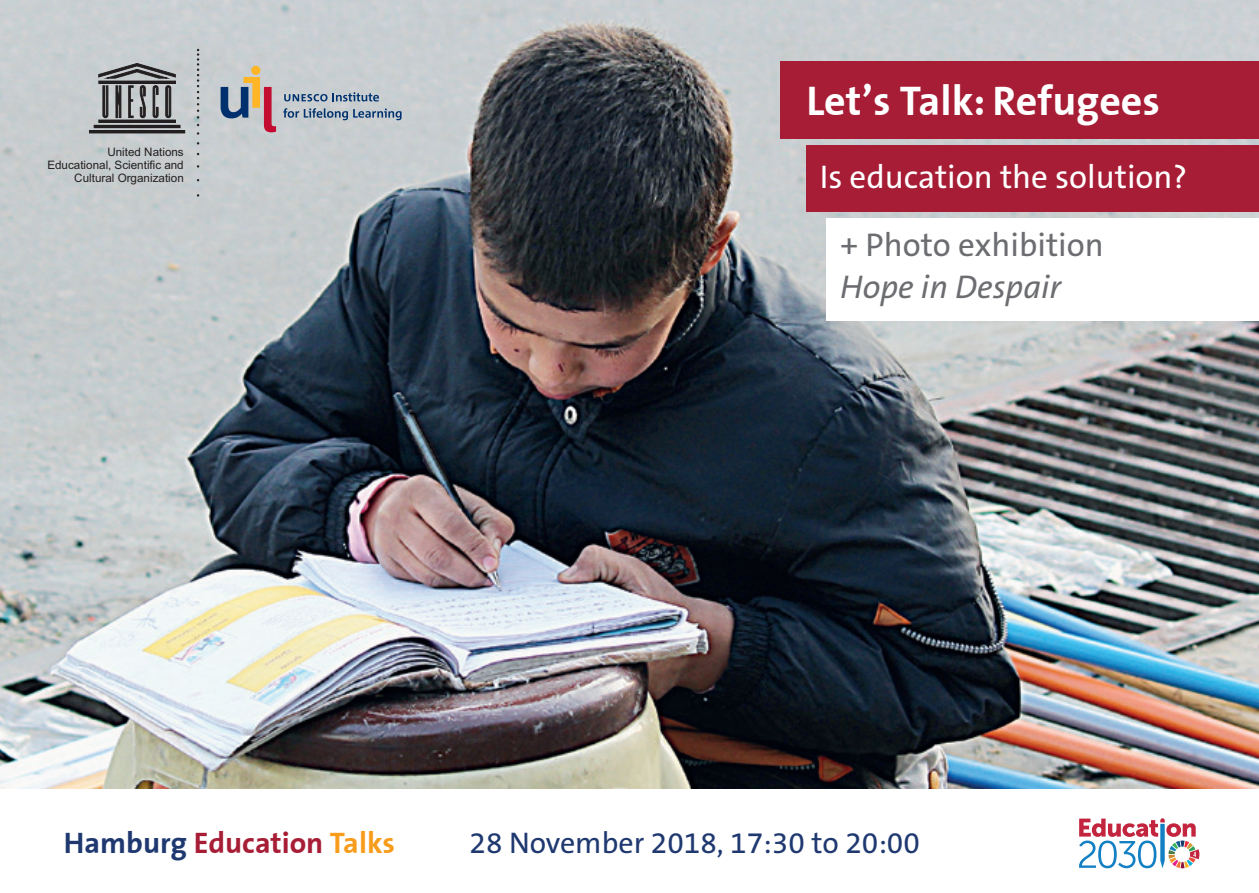
<style>
.page{position:relative;width:1259px;height:893px;background:#fff}
.page>*{position:absolute;margin:0;border:0;box-sizing:border-box;transform-origin:0 0}
.t1{font:700 42px "The Sans";color:#fff}
.t2{font:33px "The Sans C5";color:#fff}
.t3{font:33px "The Sans C5";color:#6c6d70}
.t4{font:italic 33px "The Sans C5";color:#6c6d70}
.t5{font:30px "The Sans C5";color:#1f3970}
.t6{font:700 30px "The Sans";color:#a71d36}
.t7{font:11.7px/12.9px "Arial";color:#231f20;text-align:right}
.s1{color:#1f3970}
.s2{color:#f89c1c}
</style>
<div class="page">
<img style="left:0;top:0;width:1259px;height:789px">
<div style="left:99px;top:81px;width:76px;height:3px;border:1px solid #231f20"></div>
<div style="left:99px;top:120px;width:76px;height:2px;border:1px solid #231f20"></div>
<div style="left:94px;top:125px;width:86px;height:3px;border:1px solid #231f20"></div>
<div style="left:89px;top:130px;width:96px;height:3px;border:1px solid #231f20"></div>
<svg style="left:99px;top:63px;width:77px;height:15px"></svg>
<svg style="left:103px;top:86px;width:5px;height:32px"></svg>
<svg style="left:166px;top:85px;width:5px;height:33px"></svg>
<svg style="left:140px;top:85px;width:5px;height:33px"></svg>
<svg style="left:116px;top:86px;width:5px;height:32px"></svg>
<svg style="left:128px;top:86px;width:5px;height:32px"></svg>
<svg style="left:153px;top:85px;width:5px;height:33px"></svg>
<svg style="left:197px;top:49px;width:2px;height:77px"></svg>
<svg style="left:283px;top:108px;width:118px;height:12px"></svg>
<svg style="left:284px;top:94px;width:42px;height:7px"></svg>
<svg style="left:320px;top:94px;width:7px;height:7px"></svg>
<svg style="left:332px;top:92px;width:47px;height:10px"></svg>
<svg style="left:220px;top:66px;width:56px;height:66px;background:#b0a1a1"></svg>
<svg style="left:1079px;top:818px;width:120px;height:50px"></svg>
<div style="left:781px;top:62px;width:478px;height:77px;background:#a71d36"></div>
<div style="left:806px;top:145px;width:453px;height:67px;background:#a71d36"></div>
<div style="left:827px;top:218px;width:432px;height:102px;background:#fff"></div>
<p class="t7" style="left:47px;top:146px;width:138px">United Nations<br>Educational, Scientific and<br>Cultural Organization</p>
<p class="t1" style="left:806px;top:66px;width:355px">Let’s Talk: Refugees</p>
<p class="t2" style="left:819px;top:156px;width:369px">Is education the solution?</p>
<p class="t3" style="left:840px;top:224px;width:265px">+ Photo exhibition</p>
<p class="t4" style="left:840px;top:266px;width:222px">Hope in Despair</p>
<p class="t6" style="left:64px;top:818px;width:332px"><span class="s1">Hamburg</span> Education <span class="s2">Talks</span></p>
<p class="t5" style="left:469px;top:823px;width:452px">28 November 2018, 17:30 to 20:00</p>
</div>
